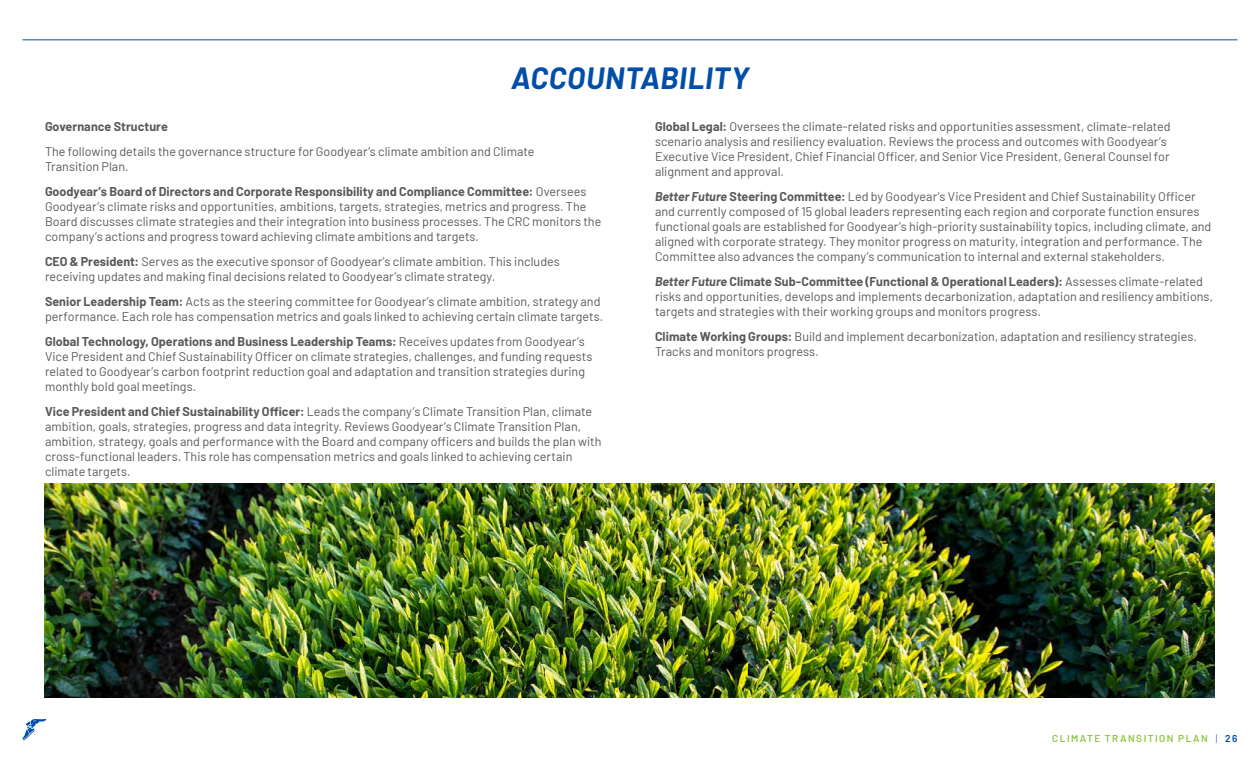
<style>
.page{position:relative;width:1260px;height:765px;background:#fff}
.page>*{position:absolute;margin:0;border:0;box-sizing:border-box;transform-origin:0 0}
.t1{font:italic 700 30px "Barlow";letter-spacing:.02em;color:#004ea8}
.t2{font:12.5px/15px "Barlow";color:#58595b}
.t3{font:700 12.5px "Barlow";letter-spacing:.005em;color:#58595b}
.t4{font:600 10px "Barlow";letter-spacing:.15em;color:#8fc740}
.s1{font-weight:700}
.s2{font-weight:700;font-style:italic}
.s3{font-weight:300;color:#004ea8}
.s4{color:#004ea8}
</style>
<div class="page">
<svg style="left:22px;top:719px;width:24px;height:21px"></svg>
<hr style="left:22px;top:40px;width:1216px;height:1px;background:#004ea8">
<img style="left:45px;top:484px;width:1170px;height:214px">
<h1 class="t1" style="left:511px;top:56px;width:239px">ACCOUNTABILITY</h1>
<p class="t3" style="left:45px;top:117px;width:124px">Governance Structure</p>
<p class="t2" style="left:45px;top:143px;width:491px">The following details the governance structure for Goodyear’s climate ambition and Climate<br>Transition Plan.</p>
<p class="t2" style="left:45px;top:183px;width:558px"><span class="s1">Goodyear’s Board of Directors and Corporate Responsibility and Compliance Committee:</span> Oversees Goodyear’s climate risks and opportunities, ambitions, targets, strategies, metrics and progress. The Board discusses climate strategies and their integration into business processes. The CRC monitors the company’s actions and progress toward achieving climate ambitions and targets.</p>
<p class="t2" style="left:45px;top:253px;width:516px"><span class="s1">CEO &amp; President:</span> Serves as the executive sponsor of Goodyear’s climate ambition. This includes receiving updates and making final decisions related to Goodyear’s climate strategy.</p>
<p class="t2" style="left:45px;top:293px;width:560px"><span class="s1">Senior Leadership Team:</span> Acts as the steering committee for Goodyear’s climate ambition, strategy and performance. Each role has compensation metrics and goals linked to achieving certain climate targets.</p>
<p class="t2" style="left:45px;top:333px;width:549px"><span class="s1">Global Technology, Operations and Business Leadership Teams:</span> Receives updates from Goodyear’s Vice President and Chief Sustainability Officer on climate strategies, challenges, and funding requests related to Goodyear’s carbon footprint reduction goal and adaptation and transition strategies during monthly bold goal meetings.</p>
<p class="t2" style="left:45px;top:403px;width:558px"><span class="s1">Vice President and Chief Sustainability Officer:</span> Leads the company’s Climate Transition Plan, climate ambition, goals, strategies, progress and data integrity. Reviews Goodyear’s Climate Transition Plan, ambition, strategy, goals and performance with the Board and company officers and builds the plan with cross-functional leaders. This role has compensation metrics and goals linked to achieving certain climate targets.</p>
<p class="t2" style="left:655px;top:118px;width:517px"><span class="s1">Global Legal:</span> Oversees the climate-related risks and opportunities assessment, climate-related scenario analysis and resiliency evaluation. Reviews the process and outcomes with Goodyear’s Executive Vice President, Chief Financial Officer, and Senior Vice President, General Counsel for alignment and approval.</p>
<p class="t2" style="left:655px;top:188px;width:558px"><span class="s2">Better Future</span> <span class="s1">Steering Committee:</span> Led by Goodyear’s Vice President and Chief Sustainability Officer and currently composed of 15 global leaders representing each region and corporate function ensures functional goals are established for Goodyear’s high-priority sustainability topics, including climate, and aligned with corporate strategy. They monitor progress on maturity, integration and performance. The Committee also advances the company’s communication to internal and external stakeholders.</p>
<p class="t2" style="left:655px;top:273px;width:560px"><span class="s2">Better Future</span> <span class="s1">Climate Sub-Committee (Functional &amp; Operational Leaders):</span> Assesses climate-related risks and opportunities, develops and implements decarbonization, adaptation and resiliency ambitions, targets and strategies with their working groups and monitors progress.</p>
<p class="t2" style="left:655px;top:328px;width:543px"><span class="s1">Climate Working Groups:</span> Build and implement decarbonization, adaptation and resiliency strategies.<br>Tracks and monitors progress.</p>
<p class="t4" style="left:1052px;top:731px;width:187px">CLIMATE TRANSITION PLAN <span class="s3">|</span> <span class="s4">26</span></p>
</div>
